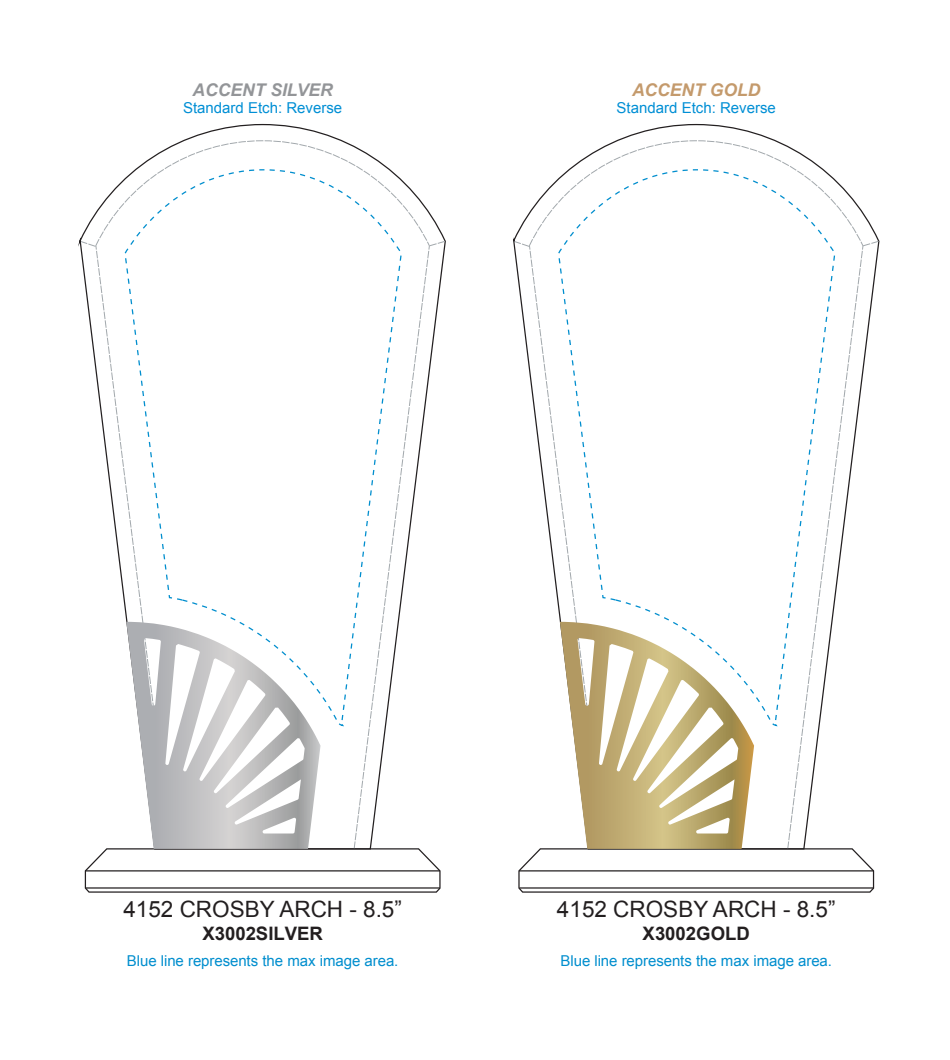
<style>
.page{position:relative;width:950px;height:1060px;background:#fff}
.page>*{position:absolute;margin:0;border:0;box-sizing:border-box;transform-origin:0 0}
.t1{font:22.5px "Arial";color:#231f20}
.t2{font:700 18.5px "Arial";color:#231f20}
.t3{font:italic 700 17.5px "Arial";color:#939598}
.t4{font:italic 700 17.5px "Arial";color:#c49a6c}
.t5{font:15px "Arial";letter-spacing:-.005em;color:#008ece}
.t6{font:15px "Arial";color:#008fd5}
</style>
<div class="page">
<svg style="left:95px;top:247px;width:29px;height:356px"></svg>
<svg style="left:354px;top:247px;width:76px;height:600px"></svg>
<svg style="left:79px;top:140px;width:367px;height:107px"></svg>
<svg style="left:84px;top:847px;width:357px;height:46px"></svg>
<hr style="left:85px;top:870px;width:355px;height:1px;background:#231f20">
<hr style="left:86px;top:887px;width:354px;height:1px;background:#231f20">
<svg style="left:126px;top:727px;width:194px;height:122px"></svg>
<svg style="left:124px;top:168px;width:278px;height:559px"></svg>
<svg style="left:528px;top:247px;width:29px;height:351px"></svg>
<svg style="left:787px;top:247px;width:76px;height:600px"></svg>
<svg style="left:513px;top:140px;width:366px;height:107px"></svg>
<svg style="left:518px;top:847px;width:357px;height:46px"></svg>
<hr style="left:519px;top:870px;width:354px;height:1px;background:#231f20">
<hr style="left:519px;top:887px;width:354px;height:1px;background:#231f20">
<svg style="left:560px;top:727px;width:194px;height:122px"></svg>
<svg style="left:557px;top:168px;width:279px;height:559px"></svg>
<p class="t3" style="left:192px;top:78px;width:142px">ACCENT SILVER</p>
<p class="t6" style="left:183px;top:98px;width:161px">Standard Etch: Reverse</p>
<p class="t4" style="left:632px;top:78px;width:130px">ACCENT GOLD</p>
<p class="t6" style="left:616px;top:98px;width:161px">Standard Etch: Reverse</p>
<h1 class="t1" style="left:123px;top:894px;width:280px">4152 CROSBY ARCH - 8.5”</h1>
<h1 class="t1" style="left:557px;top:894px;width:280px">4152 CROSBY ARCH - 8.5”</h1>
<p class="t2" style="left:202px;top:921px;width:122px">X3002SILVER</p>
<p class="t2" style="left:642px;top:921px;width:109px">X3002GOLD</p>
<p class="t5" style="left:127px;top:950px;width:273px">Blue line represents the max image area.</p>
<p class="t5" style="left:560px;top:950px;width:273px">Blue line represents the max image area.</p>
</div>
